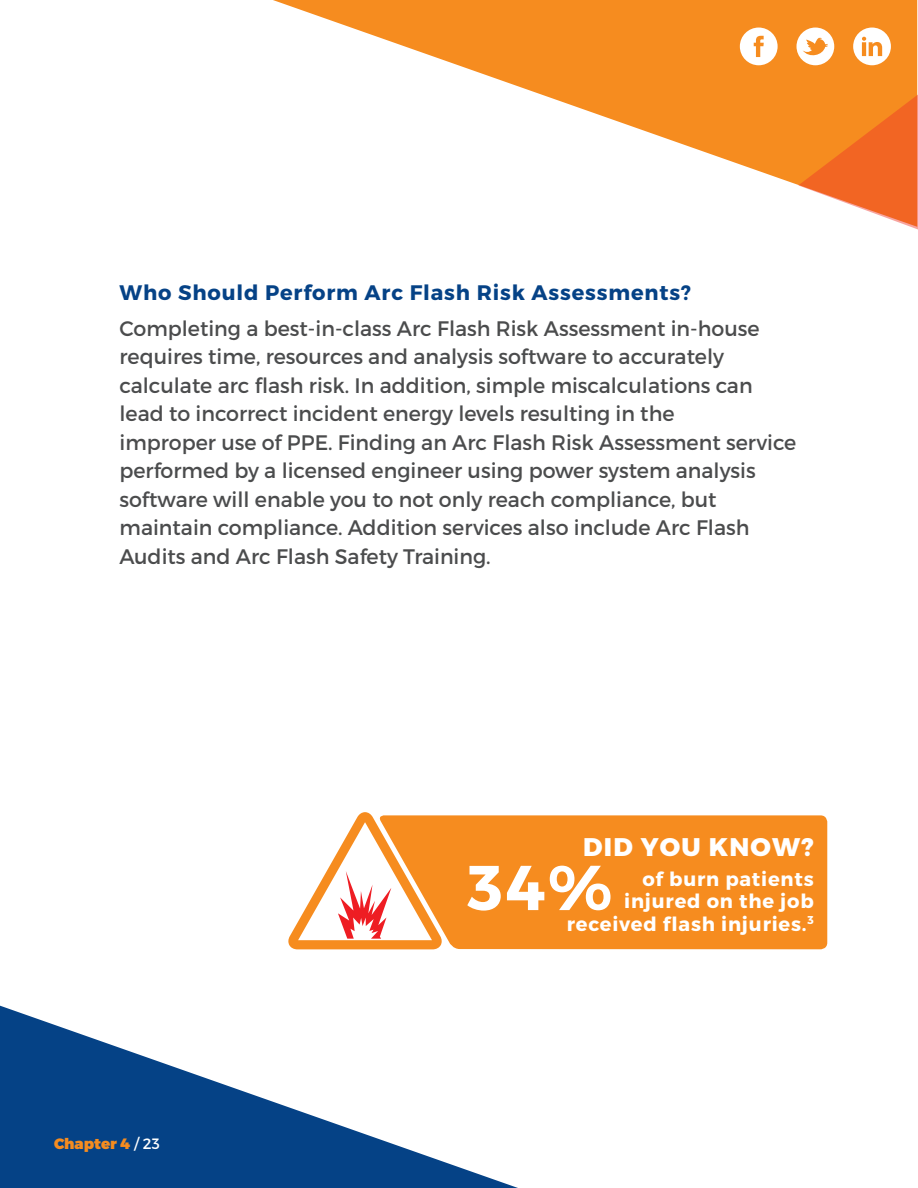
<style>
.page{position:relative;width:918px;height:1188px;background:#fff}
.page>*{position:absolute;margin:0;border:0;box-sizing:border-box;transform-origin:0 0}
.t1{font:700 63.3px "Montserrat";color:#fff}
.t2{font:800 25.5px "Montserrat";letter-spacing:.05em;color:#fff}
.t3{font:21px/28.5px "Montserrat";color:#4b4c4d}
.t4{font:700 21px "Montserrat";letter-spacing:.04em;color:#054286}
.t5{font:700 19.5px "Montserrat";letter-spacing:.04em;color:#fff}
.t6{font:900 15px "Montserrat";color:#f68c1f}
.t7{font:700 11.4px "Montserrat";color:#fff}
.s1{font-weight:400;color:#fff}
</style>
<div class="page">
<svg style="left:0;top:1006px;width:518px;height:182px"></svg>
<svg style="left:273px;top:0;width:644px;height:185px;fill:#f68c1f"></svg>
<svg style="left:797px;top:28px;width:37px;height:37px"></svg>
<svg style="left:740px;top:28px;width:38px;height:37px"></svg>
<svg style="left:853px;top:28px;width:38px;height:37px"></svg>
<svg style="left:798px;top:94px;width:120px;height:136px"></svg>
<svg style="left:288px;top:812px;width:89px;height:137px"></svg>
<svg style="left:377px;top:815px;width:450px;height:134px;background:#f6922d"></svg>
<p class="t4" style="left:120px;top:280px;width:573px">Who Should Perform Arc Flash Risk Assessments?</p>
<p class="t3" style="left:120px;top:314px;width:678px">Completing a best-in-class Arc Flash Risk Assessment in-house requires time, resources and analysis software to accurately calculate arc flash risk. In addition, simple miscalculations can lead to incorrect incident energy levels resulting in the<br>improper use of PPE. Finding an Arc Flash Risk Assessment service performed by a licensed engineer using power system analysis software will enable you to not only reach compliance, but maintain compliance. Addition services also include Arc Flash Audits and Arc Flash Safety Training.</p>
<p class="t6" style="left:54px;top:1134px;width:107px">Chapter 4 <span class="s1">/ 23</span></p>
<p class="t2" style="left:583px;top:831px;width:232px">DID YOU KNOW?</p>
<p class="t5" style="left:643px;top:867px;width:173px">of burn patients</p>
<p class="t5" style="left:624px;top:889px;width:191px">injured on the job</p>
<p class="t5" style="left:567px;top:912px;width:241px">received flash injuries.</p>
<h1 class="t1" style="left:467px;top:848px;width:147px">34%</h1>
<p class="t7" style="left:807px;top:913px;width:8px">3</p>
</div>
